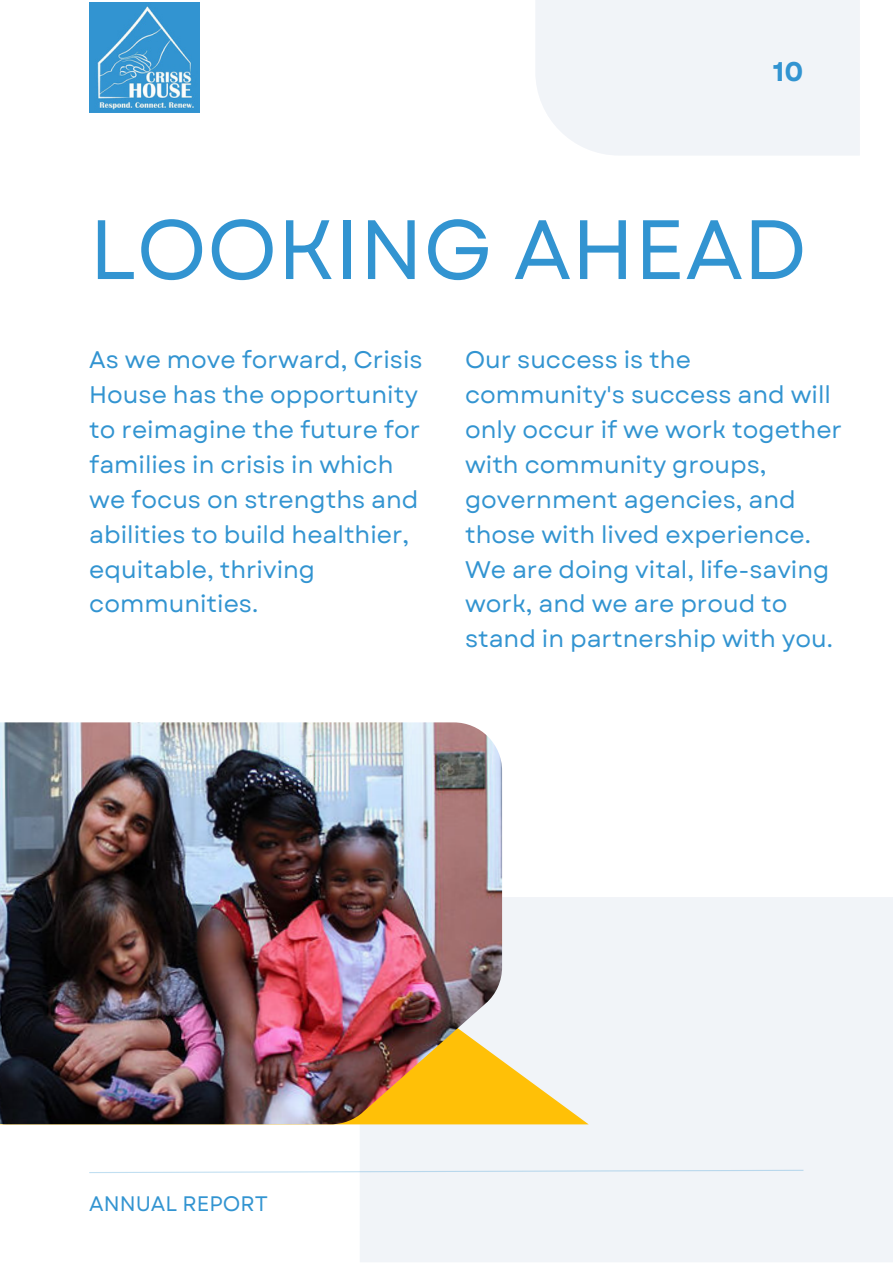
<style>
.page{position:relative;width:893px;height:1264px;background:#fff}
.page>*{position:absolute;margin:0;border:0;box-sizing:border-box;transform-origin:0 0}
.t1{font:83.85px "Garet";color:#3294d1}
.t2{font:700 27px "Garet";color:#3294d1}
.t3{font:24px/34.8px "Garet";color:#3294d1}
.t4{font:21px "Garet";color:#3294d1}
</style>
<div class="page">
<div style="left:359px;top:897px;width:533px;height:365px;background:#f1f4f8"></div>
<svg style="left:89px;top:1169px;width:715px;height:4px"></svg>
<div style="left:535px;top:0;width:324px;height:156px;background:#f1f4f8"></div>
<svg style="left:502px;top:875px;width:86px;height:249px"></svg>
<img style="left:0;top:722px;width:502px;height:402px">
<img style="left:89px;top:2px;width:110px;height:111px">
<p class="t2" style="left:773px;top:52px;width:32px">10</p>
<p class="t1" style="left:89px;top:189px;width:719px">LOOKING AHEAD</p>
<p class="t3" style="left:89px;top:343px;width:335px">As we move forward, Crisis<br>House has the opportunity to reimagine the future for families in crisis in which we focus on strengths and abilities to build healthier, equitable, thriving communities.</p>
<p class="t3" style="left:465px;top:343px;width:378px">Our success is the community's success and will only occur if we work together with community groups, government agencies, and those with lived experience.<br>We are doing vital, life-saving work, and we are proud to stand in partnership with you.</p>
<p class="t4" style="left:89px;top:1188px;width:180px">ANNUAL REPORT</p>
</div>
